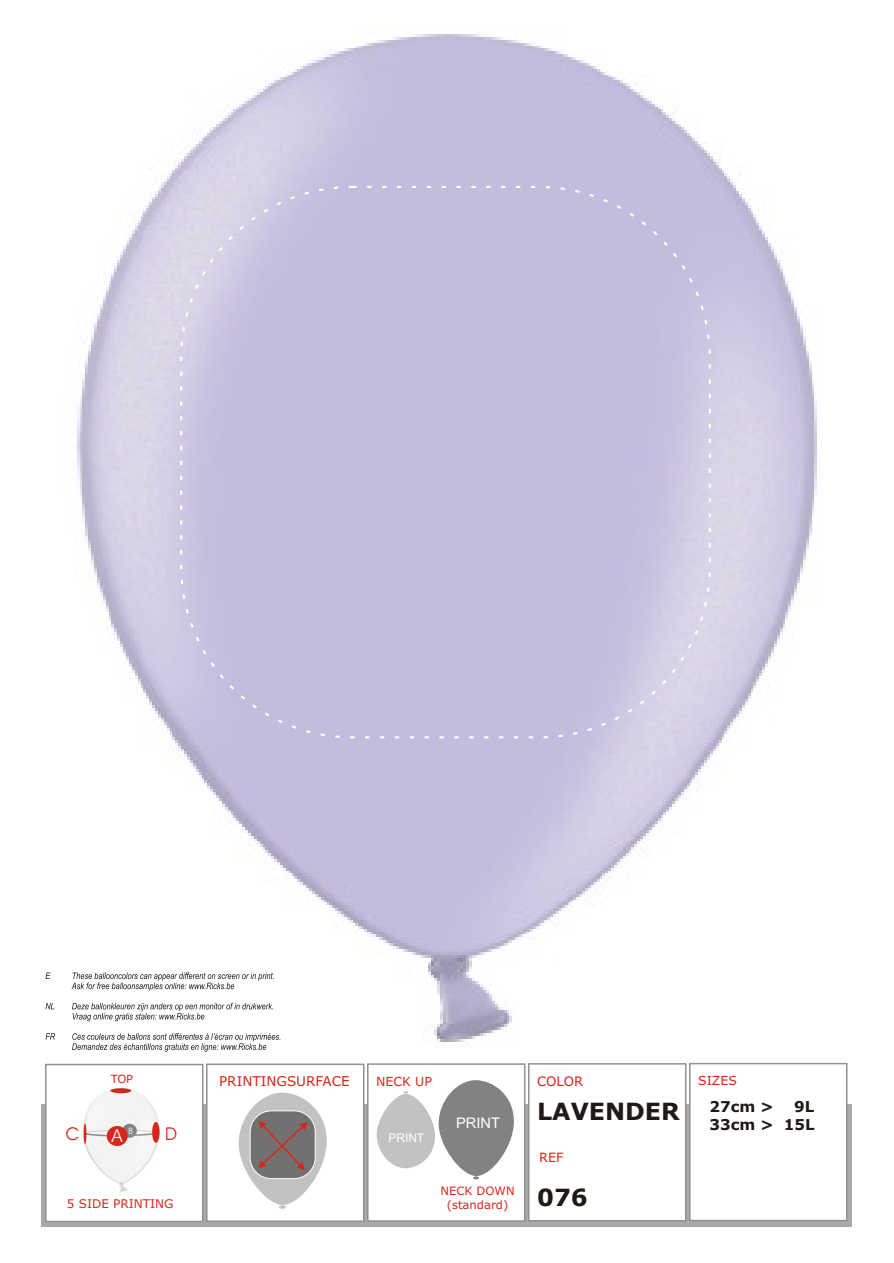
<style>
.page{position:relative;width:894px;height:1263px;background:#fff}
.page>*{position:absolute;margin:0;border:0;box-sizing:border-box;transform-origin:0 0}
.t1{font:700 23.7px "Verdana";color:#1f1a17}
.t2{font:17.7px "Avant Garde Bk BT";color:#d9261c}
.t3{font:17.7px "Avant Garde Bk BT";color:#fff}
.t4{font:700 15px/18.3px "Verdana";color:#1f1a17;text-align:right}
.t5{font:14.7px "Arial";color:#fff}
.t6{font:13.5px "Verdana";color:#d9261c}
.t7{font:13.05px "Verdana";color:#d9261c}
.t8{font:12.75px "Verdana";color:#d9261c}
.t9{font:12.6px "Verdana";color:#d9261c}
.t10{font:12.45px "Verdana";color:#d9261c}
.t11{font:12px "Verdana";color:#d9261c}
.t12{font:11.85px "Arial";color:#fff}
.t13{font:11.55px/14.1px "Verdana";color:#d9261c;text-align:center}
.t14{font:11.25px "Verdana";color:#d9261c}
.t15{font:8.85px "Avant Garde Bk BT";color:#fff}
</style>
<div class="page">
<img style="left:41px;top:34px;width:807px;height:1126px">
<div style="left:42px;top:1104px;width:810px;height:123px;background:#aba8a8"></div>
<div style="left:689px;top:1063px;width:158px;height:158px;background:#fff;border:2px solid #8f9196"></div>
<div style="left:528px;top:1063px;width:158px;height:159px;background:#fff;border:2px solid #8f9196"></div>
<div style="left:367px;top:1063px;width:158px;height:159px;background:#fff;border:2px solid #8f9196"></div>
<div style="left:206px;top:1064px;width:158px;height:158px;background:#fff;border:2px solid #8f9196"></div>
<div style="left:45px;top:1064px;width:158px;height:158px;background:#fff;border:2px solid #8f9196"></div>
<img style="left:82px;top:1088px;width:78px;height:104px">
<div style="left:110px;top:1088px;width:21px;height:5px;background:#d9261c;border-radius:50%"></div>
<div style="left:122px;top:1124px;width:15px;height:14px;background:#828282;border-radius:50%"></div>
<svg style="left:83px;top:1129px;width:69px;height:8px"></svg>
<hr style="left:84px;top:1123px;width:2px;height:21px;background:#d9261c;border-radius:50%">
<div style="left:152px;top:1122px;width:8px;height:21px;background:#d9261c;border-radius:50%"></div>
<div style="left:107px;top:1126px;width:21px;height:20px;background:#d9261c;border-radius:50%"></div>
<svg style="left:376px;top:1080px;width:138px;height:99px"></svg>
<svg style="left:238px;top:1093px;width:89px;height:116px"></svg>
<svg style="left:46px;top:972px;width:234px;height:80px"></svg>
<p class="t14" style="left:111px;top:1075px;width:24px">TOP</p>
<h2 class="t2" style="left:66px;top:1126px;width:15px">C</h2>
<h2 class="t2" style="left:165px;top:1126px;width:13px">D</h2>
<p class="t15" style="left:129px;top:1127px;width:6px">B</p>
<h2 class="t3" style="left:112px;top:1128px;width:12px">A</h2>
<p class="t11" style="left:67px;top:1199px;width:108px">5 SIDE PRINTING</p>
<p class="t6" style="left:219px;top:1075px;width:132px">PRINTINGSURFACE</p>
<p class="t9" style="left:376px;top:1077px;width:57px">NECK UP</p>
<p class="t12" style="left:389px;top:1133px;width:37px">PRINT</p>
<p class="t5" style="left:456px;top:1117px;width:45px">PRINT</p>
<p class="t13" style="left:441px;top:1185px;width:76px">NECK DOWN (standard)</p>
<p class="t7" style="left:537px;top:1076px;width:48px">COLOR</p>
<p class="t10" style="left:698px;top:1076px;width:40px">SIZES</p>
<h1 class="t1" style="left:537px;top:1102px;width:144px">LAVENDER</h1>
<p class="t8" style="left:539px;top:1152px;width:26px">REF</p>
<h1 class="t1" style="left:537px;top:1188px;width:52px">076</h1>
<p class="t4" style="left:709px;top:1099px;width:107px">9L<br>33cm &gt; 15L</p>
<p class="t4" style="left:709px;top:1099px;width:66px">27cm &gt;</p>
</div>
